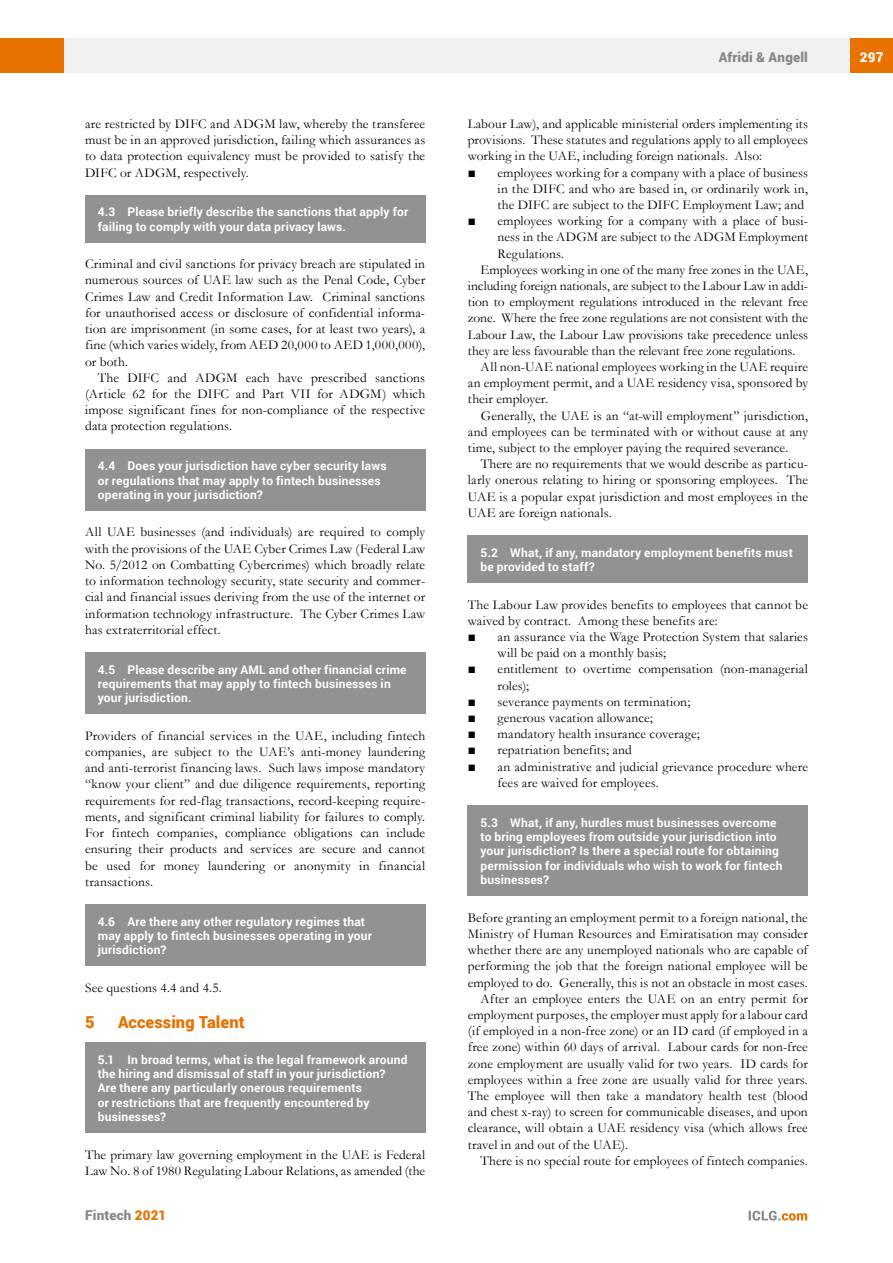
<style>
.page{position:relative;width:893px;height:1263px;background:#fff}
.page>*{position:absolute;margin:0;border:0;box-sizing:border-box;transform-origin:0 0}
.t1{font:900 16.5px "Roboto";letter-spacing:.005em;color:#e87200}
.t2{font:13.5px/16.2px "Garamond";letter-spacing:.01em;color:#000;text-align:justify}
.t3{font:900 13.5px "Roboto";letter-spacing:.01em;color:#878787}
.t4{font:900 13.5px "Roboto";color:#fff}
.t5{font:700 12px/14.4px "Roboto";letter-spacing:.015em;color:#fff}
.s1{color:#e87200}
</style>
<div class="page">
<div style="left:64px;top:38px;width:786px;height:34px;background:#f0f0f0"></div>
<div style="left:850px;top:38px;width:43px;height:34px;background:#e87200"></div>
<div style="left:0;top:38px;width:64px;height:34px;background:#e87200"></div>
<svg style="left:749px;top:1211px;width:58px;height:9px"></svg>
<div style="left:468px;top:536px;width:340px;height:47px;background:#929292"></div>
<div style="left:468px;top:805px;width:340px;height:91px;background:#929292"></div>
<div style="left:85px;top:195px;width:340px;height:48px;background:#929292"></div>
<div style="left:85px;top:449px;width:340px;height:62px;background:#929292"></div>
<div style="left:85px;top:652px;width:340px;height:62px;background:#929292"></div>
<div style="left:85px;top:904px;width:340px;height:62px;background:#929292"></div>
<div style="left:85px;top:1042px;width:340px;height:91px;background:#929292"></div>
<p class="t2" style="left:85px;top:115px;width:342px">are restricted by DIFC and ADGM law, whereby the transferee must be in an approved jurisdiction, failing which assurances as to data protection equivalency must be provided to satisfy the DIFC or ADGM, respectively.</p>
<p class="t5" style="left:98px;top:204px;width:312px">4.3 Please briefly describe the sanctions that apply for failing to comply with your data privacy laws.</p>
<p class="t2" style="left:85px;top:256px;width:342px">Criminal and civil sanctions for privacy breach are stipulated in numerous sources of UAE law such as the Penal Code, Cyber Crimes Law and Credit Information Law. Criminal sanctions for unauthorised access or disclosure of confidential informa&shy;tion are imprisonment (in some cases, for at least two years), a fine (which varies widely, from AED 20,000 to AED 1,000,000), or both.</p>
<p class="t2" style="left:85px;top:369px;width:342px;text-indent:13px">The DIFC and ADGM each have prescribed sanctions (Article 62 for the DIFC and Part VII for ADGM) which impose significant fines for non-compliance of the respective data protection regulations.</p>
<p class="t5" style="left:98px;top:458px;width:290px">4.4 Does your jurisdiction have cyber security laws or regulations that may apply to fintech businesses operating in your jurisdiction?</p>
<p class="t2" style="left:85px;top:524px;width:342px">All UAE businesses (and individuals) are required to comply with the provisions of the UAE Cyber Crimes Law (Federal Law No. 5/2012 on Combatting Cybercrimes) which broadly relate to information technology security, state security and commer&shy;cial and financial issues deriving from the use of the internet or information technology infrastructure. The Cyber Crimes Law has extraterritorial effect.</p>
<p class="t5" style="left:98px;top:662px;width:310px">4.5 Please describe any AML and other financial crime requirements that may apply to fintech businesses in your jurisdiction.</p>
<p class="t2" style="left:85px;top:727px;width:342px">Providers of financial services in the UAE, including fintech companies, are subject to the UAE’s anti-money laundering and anti-terrorist financing laws. Such laws impose mandatory “know your client” and due diligence requirements, reporting requirements for red-flag transactions, record-keeping require&shy;ments, and significant criminal liability for failures to comply.<br>For fintech companies, compliance obligations can include ensuring their products and services are secure and cannot be used for money laundering or anonymity in financial transactions.</p>
<p class="t5" style="left:98px;top:914px;width:276px">4.6 Are there any other regulatory regimes that may apply to fintech businesses operating in your jurisdiction?</p>
<p class="t2" style="left:85px;top:979px;width:138px">See questions 4.4 and 4.5.</p>
<p class="t1" style="left:85px;top:1010px;width:11px">5</p>
<p class="t1" style="left:118px;top:1010px;width:128px">Accessing Talent</p>
<p class="t5" style="left:98px;top:1051px;width:311px">5.1 In broad terms, what is the legal framework around the hiring and dismissal of staff in your jurisdiction?<br>Are there any particularly onerous requirements<br>or restrictions that are frequently encountered by businesses?</p>
<p class="t2" style="left:85px;top:1146px;width:342px">The primary law governing employment in the UAE is Federal<br>Law No. 8 of 1980 Regulating Labour Relations, as amended (the</p>
<p class="t3" style="left:85px;top:1206px;width:83px">Fintech <span class="s1">2021</span></p>
<p class="t3" style="left:719px;top:48px;width:91px">Afridi &amp; Angell</p>
<p class="t4" style="left:860px;top:48px;width:25px">297</p>
<p class="t2" style="left:468px;top:115px;width:342px">Labour Law), and applicable ministerial orders implementing its provisions. These statutes and regulations apply to all employees working in the UAE, including foreign nationals. Also:</p>
<p class="t2" style="left:497px;top:164px;width:312px;text-indent:-30px">■ employees working for a company with a place of business in the DIFC and who are based in, or ordinarily work in, the DIFC are subject to the DIFC Employment Law; and</p>
<p class="t2" style="left:468px;top:212px;width:342px">■ employees working for a company with a place of busi-</p>
<p class="t2" style="left:498px;top:229px;width:312px">ness in the ADGM are subject to the ADGM Employment</p>
<p class="t2" style="left:498px;top:245px;width:68px">Regulations.</p>
<p class="t2" style="left:481px;top:261px;width:329px">Employees working in one of the many free zones in the UAE,</p>
<p class="t2" style="left:468px;top:277px;width:342px">including foreign nationals, are subject to the Labour Law in addi-</p>
<p class="t2" style="left:468px;top:293px;width:342px">tion to employment regulations introduced in the relevant free</p>
<p class="t2" style="left:468px;top:310px;width:342px">zone. Where the free zone regulations are not consistent with the</p>
<p class="t2" style="left:468px;top:326px;width:342px">Labour Law, the Labour Law provisions take precedence unless</p>
<p class="t2" style="left:468px;top:342px;width:329px">they are less favourable than the relevant free zone regulations.</p>
<p class="t2" style="left:481px;top:358px;width:329px">All non-UAE national employees working in the UAE require</p>
<p class="t2" style="left:468px;top:374px;width:342px">an employment permit, and a UAE residency visa, sponsored by</p>
<p class="t2" style="left:468px;top:391px;width:82px">their employer.</p>
<p class="t2" style="left:481px;top:407px;width:329px">Generally, the UAE is an “at-will employment” jurisdiction,</p>
<p class="t2" style="left:468px;top:423px;width:342px">and employees can be terminated with or without cause at any</p>
<p class="t2" style="left:468px;top:439px;width:322px">time, subject to the employer paying the required severance.</p>
<p class="t2" style="left:481px;top:455px;width:329px">There are no requirements that we would describe as particu-</p>
<p class="t2" style="left:468px;top:472px;width:342px">larly onerous relating to hiring or sponsoring employees. The</p>
<p class="t2" style="left:468px;top:488px;width:342px">UAE is a popular expat jurisdiction and most employees in the</p>
<p class="t2" style="left:468px;top:504px;width:145px">UAE are foreign nationals.</p>
<p class="t5" style="left:480px;top:545px;width:314px">5.2 What, if any, mandatory employment benefits must be provided to staff?</p>
<p class="t2" style="left:468px;top:596px;width:342px">The Labour Law provides benefits to employees that cannot be waived by contract. Among these benefits are:</p>
<p class="t2" style="left:497px;top:628px;width:312px;text-indent:-30px">■ an assurance via the Wage Protection System that salaries will be paid on a monthly basis;</p>
<p class="t2" style="left:497px;top:661px;width:312px;text-indent:-30px">■ entitlement to overtime compensation (non-managerial roles);</p>
<p class="t2" style="left:468px;top:693px;width:224px">■ severance payments on termination;</p>
<p class="t2" style="left:468px;top:709px;width:187px">■ generous vacation allowance;</p>
<p class="t2" style="left:468px;top:725px;width:234px">■ mandatory health insurance coverage;</p>
<p class="t2" style="left:468px;top:742px;width:166px">■ repatriation benefits; and</p>
<p class="t2" style="left:497px;top:758px;width:312px;text-indent:-30px">■ an administrative and judicial grievance procedure where fees are waived for employees.</p>
<p class="t5" style="left:480px;top:815px;width:304px">5.3 What, if any, hurdles must businesses overcome to bring employees from outside your jurisdiction into your jurisdiction? Is there a special route for obtaining permission for individuals who wish to work for fintech businesses?</p>
<p class="t2" style="left:468px;top:909px;width:342px">Before granting an employment permit to a foreign national, the</p>
<p class="t2" style="left:468px;top:925px;width:342px">Ministry of Human Resources and Emiratisation may consider</p>
<p class="t2" style="left:468px;top:941px;width:342px">whether there are any unemployed nationals who are capable of</p>
<p class="t2" style="left:468px;top:958px;width:342px">performing the job that the foreign national employee will be</p>
<p class="t2" style="left:468px;top:974px;width:342px">employed to do. Generally, this is not an obstacle in most cases.</p>
<p class="t2" style="left:480px;top:990px;width:329px">After an employee enters the UAE on an entry permit for</p>
<p class="t2" style="left:468px;top:1006px;width:342px">employment purposes, the employer must apply for a labour card</p>
<p class="t2" style="left:468px;top:1022px;width:342px">(if employed in a non-free zone) or an ID card (if employed in a</p>
<p class="t2" style="left:468px;top:1039px;width:342px">free zone) within 60 days of arrival. Labour cards for non-free</p>
<p class="t2" style="left:468px;top:1055px;width:342px">zone employment are usually valid for two years. ID cards for</p>
<p class="t2" style="left:468px;top:1071px;width:342px">employees within a free zone are usually valid for three years.</p>
<p class="t2" style="left:468px;top:1087px;width:342px">The employee will then take a mandatory health test (blood</p>
<p class="t2" style="left:468px;top:1103px;width:342px">and chest x-ray) to screen for communicable diseases, and upon</p>
<p class="t2" style="left:468px;top:1120px;width:342px">clearance, will obtain a UAE residency visa (which allows free</p>
<p class="t2" style="left:468px;top:1136px;width:162px">travel in and out of the UAE).</p>
<p class="t2" style="left:480px;top:1152px;width:329px">There is no special route for employees of fintech companies.</p>
</div>
